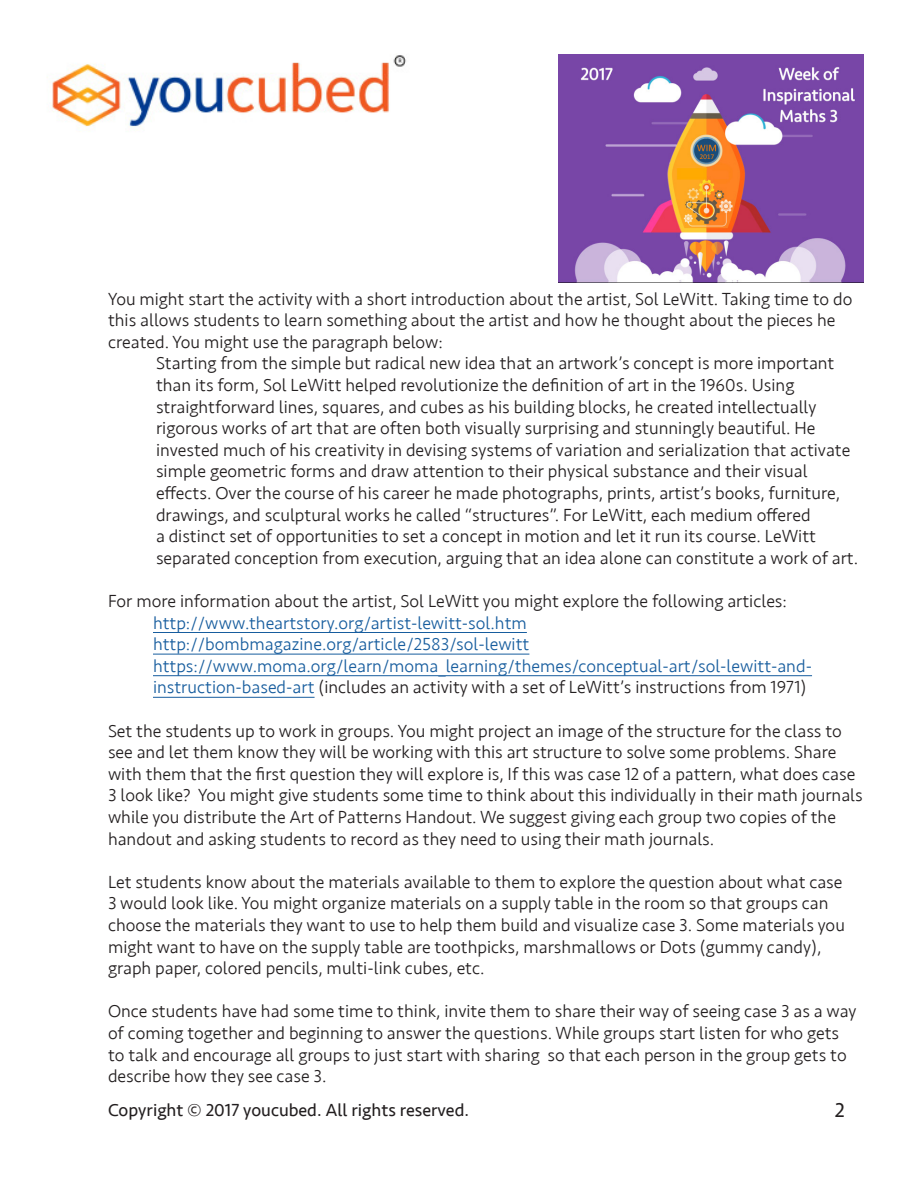
<style>
.page{position:relative;width:918px;height:1188px;background:#fff}
.page>*{position:absolute;margin:0;border:0;box-sizing:border-box;transform-origin:0 0}
.t1{font:21px "Seravek";color:#231f20}
.t2{font:300 18px/21.6px "Seravek";color:#231f20}
.t3{font:300 18px/21.6px "Seravek";color:#175d9e}
.t4{font:18px "Seravek";color:#231f20}
.s1{color:#231f20}
</style>
<div class="page">
<hr style="left:153px;top:632px;width:374px;height:1px;background:#175d9e">
<hr style="left:153px;top:654px;width:376px;height:1px;background:#175d9e">
<hr style="left:153px;top:675px;width:659px;height:1px;background:#175d9e">
<hr style="left:153px;top:697px;width:162px;height:1px;background:#175d9e">
<img style="left:47px;top:55px;width:359px;height:72px">
<img style="left:559px;top:54px;width:304px;height:229px">
<p class="t2" style="left:108px;top:288px;width:746px">You might start the activity with a short introduction about the artist, Sol LeWitt. Taking time to do this allows students to learn something about the artist and how he thought about the pieces he created. You might use the paragraph below:</p>
<p class="t2" style="left:156px;top:353px;width:704px">Starting from the simple but radical new idea that an artwork’s concept is more important than its form, Sol LeWitt helped revolutionize the definition of art in the 1960s. Using straightforward lines, squares, and cubes as his building blocks, he created intellectually rigorous works of art that are often both visually surprising and stunningly beautiful. He invested much of his creativity in devising systems of variation and serialization that activate simple geometric forms and draw attention to their physical substance and their visual effects. Over the course of his career he made photographs, prints, artist’s books, furniture, drawings, and sculptural works he called “structures”. For LeWitt, each medium offered<br>a distinct set of opportunities to set a concept in motion and let it run its course. LeWitt separated conception from execution, arguing that an idea alone can constitute a work of art.</p>
<p class="t2" style="left:108px;top:591px;width:681px">For more information about the artist, Sol LeWitt you might explore the following articles:</p>
<p class="t3" style="left:153px;top:612px;width:375px">http://www.theartstory.org/artist-lewitt-sol.htm</p>
<p class="t3" style="left:153px;top:634px;width:378px">http://bombmagazine.org/article/2583/sol-lewitt</p>
<p class="t3" style="left:153px;top:655px;width:661px">https://www.moma.org/learn/moma_learning/themes/conceptual-art/sol-lewitt-and&shy;instruction-based-art <span class="s1">(includes an activity with a set of LeWitt’s instructions from 1971)</span></p>
<p class="t2" style="left:108px;top:720px;width:756px">Set the students up to work in groups. You might project an image of the structure for the class to see and let them know they will be working with this art structure to solve some problems. Share with them that the first question they will explore is, If this was case 12 of a pattern, what does case 3 look like? You might give students some time to think about this individually in their math journals while you distribute the Art of Patterns Handout. We suggest giving each group two copies of the handout and asking students to record as they need to using their math journals.</p>
<p class="t2" style="left:108px;top:871px;width:738px">Let students know about the materials available to them to explore the question about what case 3 would look like. You might organize materials on a supply table in the room so that groups can choose the materials they want to use to help them build and visualize case 3. Some materials you might want to have on the supply table are toothpicks, marshmallows or Dots (gummy candy), graph paper, colored pencils, multi-link cubes, etc.</p>
<p class="t2" style="left:108px;top:1001px;width:750px">Once students have had some time to think, invite them to share their way of seeing case 3 as a way of coming together and beginning to answer the questions. While groups start listen for who gets to talk and encourage all groups to just start with sharing so that each person in the group gets to describe how they see case 3.</p>
<p class="t4" style="left:108px;top:1096px;width:363px">Copyright © 2017 youcubed. All rights reserved.</p>
<p class="t1" style="left:835px;top:1094px;width:11px">2</p>
</div>
